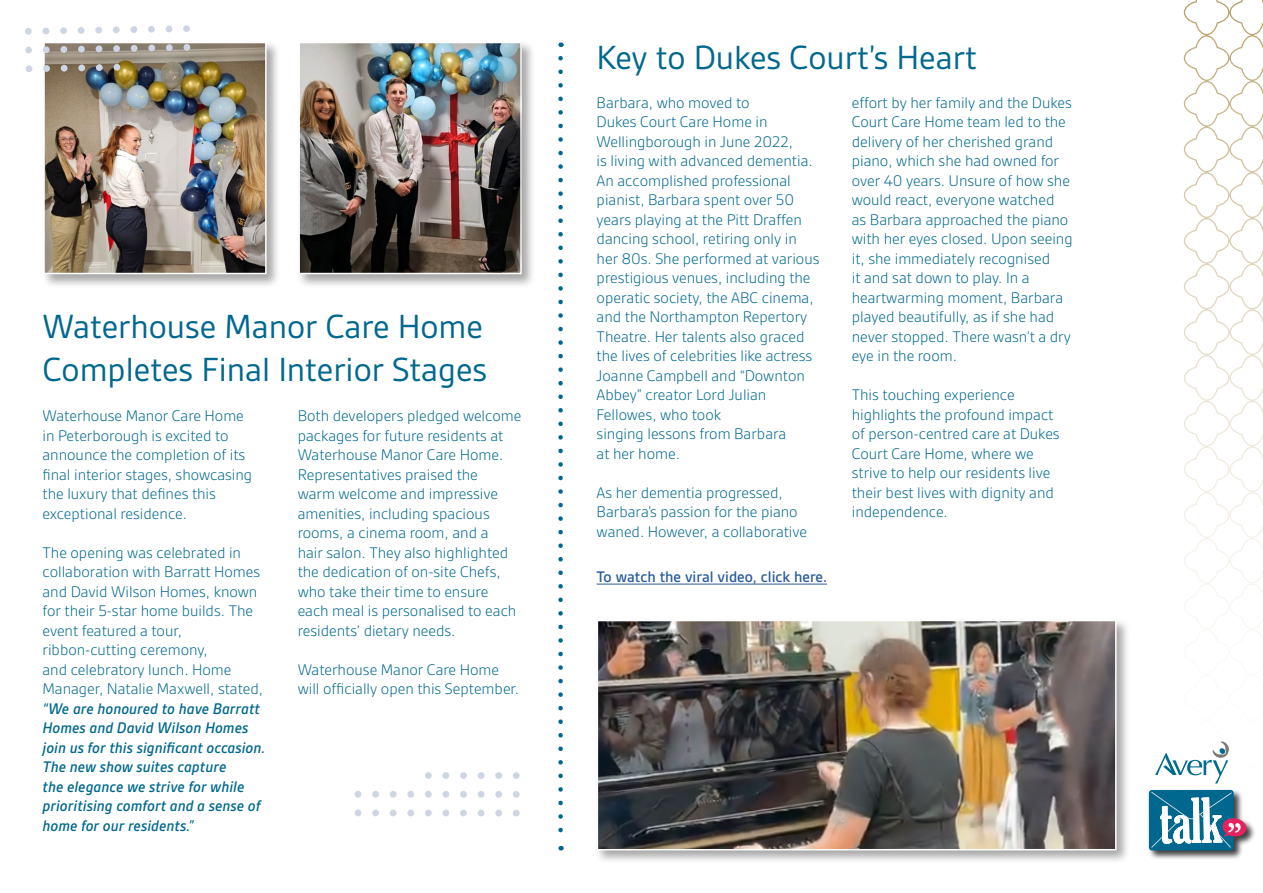
<style>
.page{position:relative;width:1263px;height:893px;background:#fff}
.page>*{position:absolute;margin:0;border:0;box-sizing:border-box;transform-origin:0 0}
.t1{font:36px/43.2px "Gesta";color:#00688e}
.t2{font:300 16.5px/19.5px "Gesta";color:#00688e}
.t3{font:italic 500 16.5px/19.5px "Gesta";color:#00688e}
.t4{font:500 16.5px "Gesta";color:#275b9b}
</style>
<div class="page">
<div style="left:41px;top:40px;width:240px;height:248px;background:#000;opacity:.35"></div>
<img style="left:46px;top:45px;width:218px;height:226px">
<div style="left:43px;top:42px;width:224px;height:232px;border:2px solid #fff"></div>
<div style="left:296px;top:40px;width:240px;height:248px;background:#000;opacity:.35"></div>
<img style="left:301px;top:45px;width:218px;height:226px">
<div style="left:298px;top:42px;width:224px;height:232px;border:2px solid #fff"></div>
<svg style="left:559px;top:42px;width:3px;height:5px"></svg>
<svg style="left:558px;top:56px;width:5px;height:795px"></svg>
<svg style="left:513px;top:810px;width:7px;height:6px"></svg>
<svg style="left:495px;top:810px;width:7px;height:6px"></svg>
<svg style="left:478px;top:810px;width:6px;height:6px"></svg>
<svg style="left:460px;top:810px;width:7px;height:6px"></svg>
<svg style="left:442px;top:810px;width:7px;height:6px"></svg>
<svg style="left:425px;top:810px;width:7px;height:6px"></svg>
<svg style="left:407px;top:810px;width:7px;height:6px"></svg>
<svg style="left:390px;top:810px;width:7px;height:6px"></svg>
<svg style="left:372px;top:810px;width:7px;height:6px"></svg>
<svg style="left:355px;top:809px;width:6px;height:7px"></svg>
<svg style="left:513px;top:791px;width:7px;height:7px"></svg>
<svg style="left:495px;top:791px;width:7px;height:7px"></svg>
<svg style="left:478px;top:791px;width:6px;height:7px"></svg>
<svg style="left:460px;top:791px;width:7px;height:7px"></svg>
<svg style="left:442px;top:791px;width:7px;height:7px"></svg>
<svg style="left:425px;top:791px;width:7px;height:7px"></svg>
<svg style="left:407px;top:791px;width:7px;height:7px"></svg>
<svg style="left:390px;top:791px;width:7px;height:7px"></svg>
<svg style="left:372px;top:791px;width:7px;height:7px"></svg>
<svg style="left:355px;top:791px;width:6px;height:7px"></svg>
<svg style="left:513px;top:772px;width:7px;height:7px"></svg>
<svg style="left:495px;top:772px;width:7px;height:7px"></svg>
<svg style="left:478px;top:772px;width:6px;height:7px"></svg>
<svg style="left:460px;top:772px;width:7px;height:7px"></svg>
<svg style="left:442px;top:772px;width:7px;height:7px"></svg>
<svg style="left:425px;top:772px;width:7px;height:7px"></svg>
<svg style="left:25px;top:28px;width:7px;height:7px"></svg>
<svg style="left:43px;top:28px;width:6px;height:6px"></svg>
<svg style="left:60px;top:27px;width:7px;height:7px"></svg>
<svg style="left:78px;top:27px;width:7px;height:7px"></svg>
<svg style="left:95px;top:27px;width:7px;height:7px"></svg>
<svg style="left:113px;top:26px;width:7px;height:7px"></svg>
<svg style="left:130px;top:26px;width:7px;height:7px"></svg>
<svg style="left:148px;top:26px;width:7px;height:7px"></svg>
<svg style="left:166px;top:26px;width:6px;height:6px"></svg>
<svg style="left:183px;top:25px;width:7px;height:7px"></svg>
<svg style="left:25px;top:47px;width:7px;height:6px"></svg>
<svg style="left:43px;top:46px;width:7px;height:7px"></svg>
<svg style="left:60px;top:46px;width:7px;height:7px"></svg>
<svg style="left:78px;top:46px;width:7px;height:7px"></svg>
<svg style="left:96px;top:45px;width:6px;height:7px"></svg>
<svg style="left:113px;top:45px;width:7px;height:7px"></svg>
<svg style="left:131px;top:45px;width:7px;height:7px"></svg>
<svg style="left:148px;top:45px;width:7px;height:6px"></svg>
<svg style="left:166px;top:44px;width:7px;height:7px"></svg>
<svg style="left:183px;top:44px;width:7px;height:7px"></svg>
<svg style="left:26px;top:65px;width:6px;height:7px"></svg>
<svg style="left:43px;top:65px;width:7px;height:7px"></svg>
<svg style="left:61px;top:65px;width:7px;height:7px"></svg>
<svg style="left:78px;top:64px;width:7px;height:7px"></svg>
<svg style="left:96px;top:64px;width:7px;height:7px"></svg>
<svg style="left:113px;top:64px;width:7px;height:7px"></svg>
<hr style="left:597px;top:584px;width:230px;height:1px;background:#275b9b">
<svg style="left:1184px;top:0;width:79px;height:638px"></svg>
<div style="left:594px;top:618px;width:536px;height:247px;background:#000;opacity:.35"></div>
<img style="left:600px;top:623px;width:513px;height:224px">
<div style="left:597px;top:620px;width:519px;height:230px;border:2px solid #fff"></div>
<div style="left:1147px;top:788px;width:109px;height:72px;background:#000;opacity:.75"></div>
<div style="left:1149px;top:790px;width:85px;height:60px;background:#00688e;border-radius:3px"></div>
<svg style="left:1155px;top:741px;width:74px;height:43px"></svg>
<svg style="left:1151px;top:792px;width:96px;height:56px"></svg>
<h1 class="t1" style="left:43px;top:305px;width:446px">Waterhouse Manor Care Home<br>Completes Final Interior Stages</h1>
<p class="t2" style="left:43px;top:406px;width:211px">Waterhouse Manor Care Home in Peterborough is excited to announce the completion of its final interior stages, showcasing the luxury that defines this exceptional residence.</p>
<p class="t2" style="left:43px;top:542px;width:222px">The opening was celebrated in collaboration with Barratt Homes and David Wilson Homes, known for their 5-star home builds. The event featured a tour, ribbon-cutting ceremony,<br>and celebratory lunch. Home<br>Manager, Natalie Maxwell, stated,</p>
<p class="t3" style="left:43px;top:698px;width:224px">“We are honoured to have Barratt<br>Homes and David Wilson Homes join us for this significant occasion.<br>The new show suites capture<br>the elegance we strive for while prioritising comfort and a sense of home for our residents.”</p>
<p class="t2" style="left:298px;top:406px;width:225px">Both developers pledged welcome packages for future residents at<br>Waterhouse Manor Care Home.<br>Representatives praised the<br>warm welcome and impressive amenities, including spacious rooms, a cinema room, and a<br>hair salon. They also highlighted the dedication of on-site Chefs, who take their time to ensure each meal is personalised to each residents’ dietary needs.</p>
<p class="t2" style="left:298px;top:659px;width:223px">Waterhouse Manor Care Home will officially open this September.</p>
<h1 class="t1" style="left:597px;top:35px;width:382px">Key to Dukes Court’s Heart</h1>
<p class="t2" style="left:597px;top:93px;width:224px">Barbara, who moved to<br>Dukes Court Care Home in<br>Wellingborough in June 2022,<br>is living with advanced dementia.<br>An accomplished professional pianist, Barbara spent over 50 years playing at the Pitt Draffen dancing school, retiring only in her 80s. She performed at various prestigious venues, including the operatic society, the ABC cinema, and the Northampton Repertory<br>Theatre. Her talents also graced the lives of celebrities like actress<br>Joanne Campbell and “Downton<br>Abbey” creator Lord Julian<br>Fellowes, who took<br>singing lessons from Barbara<br>at her home.</p>
<p class="t2" style="left:597px;top:483px;width:212px">As her dementia progressed,<br>Barbara’s passion for the piano waned. However, a collaborative</p>
<p class="t2" style="left:852px;top:93px;width:222px">effort by her family and the Dukes<br>Court Care Home team led to the delivery of her cherished grand piano, which she had owned for over 40 years. Unsure of how she would react, everyone watched as Barbara approached the piano with her eyes closed. Upon seeing it, she immediately recognised<br>it and sat down to play. In a heartwarming moment, Barbara played beautifully, as if she had never stopped. There wasn’t a dry eye in the room.</p>
<p class="t2" style="left:852px;top:385px;width:209px">This touching experience highlights the profound impact of person-centred care at Dukes<br>Court Care Home, where we strive to help our residents live their best lives with dignity and independence.</p>
<p class="t4" style="left:597px;top:568px;width:232px">To watch the viral video, click here.</p>
</div>
